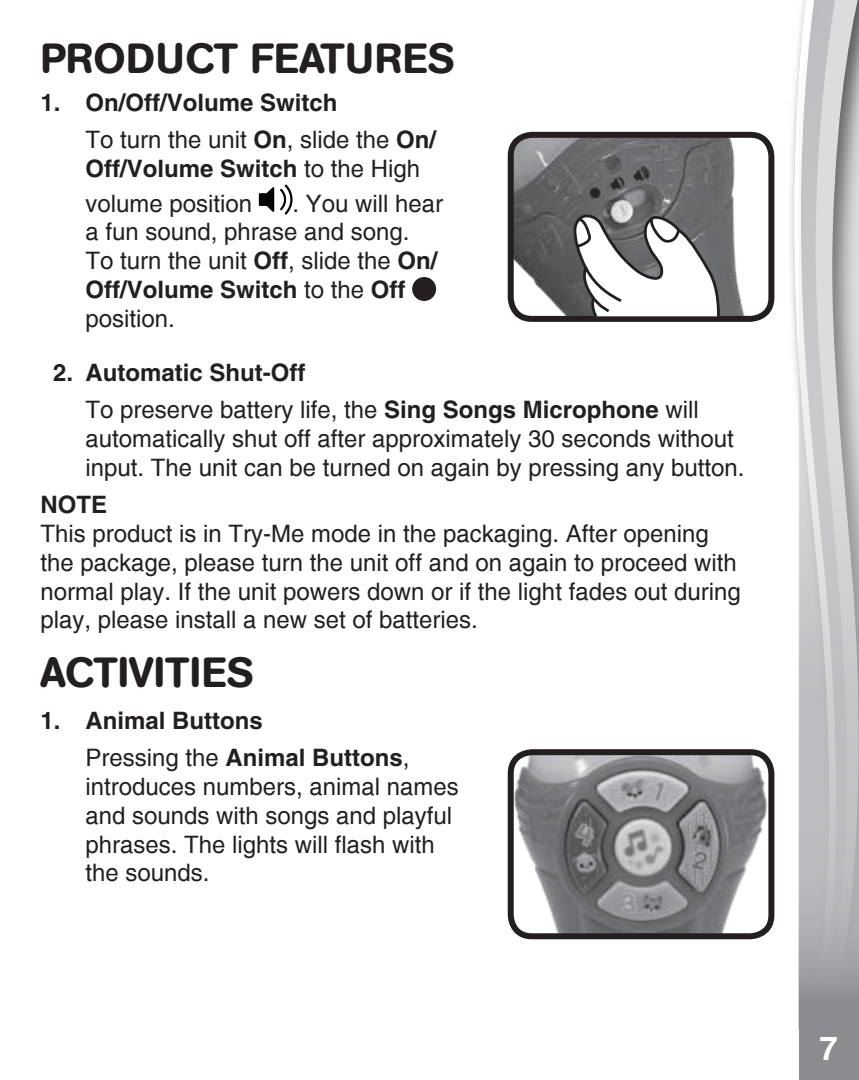
<style>
.page{position:relative;width:859px;height:1080px;background:#fff}
.page>*{position:absolute;margin:0;border:0;box-sizing:border-box;transform-origin:0 0}
.t1{font:500 42px "AG Book Rounded";letter-spacing:.02em;color:#231f20}
.t2{font:500 42px "AG Book Rounded";color:#231f20}
.t3{font:700 33px "Helvetica";color:#fff}
.t4{font:24px/28.8px "Helvetica";color:#231f20}
.t5{font:700 24px/37.2px "Helvetica";color:#231f20}
.s1{font-weight:400}
.s2{font-weight:700}
</style>
<div class="page">
<svg style="left:793px;top:45px;width:6px;height:984px"></svg>
<svg style="left:799px;top:0;width:60px;height:1080px"></svg>
<svg style="left:259px;top:184px;width:34px;height:31px"></svg>
<div style="left:412px;top:277px;width:24px;height:24px;background:#231f20;border-radius:50%"></div>
<img style="left:511px;top:135px;width:260px;height:180px">
<div style="left:508px;top:132px;width:266px;height:190px;border:6px solid #231f20;border-radius:21px"></div>
<svg style="left:573px;top:212px;width:158px;height:104px"></svg>
<img style="left:515px;top:756px;width:256px;height:180px">
<div style="left:508px;top:749px;width:266px;height:190px;border:6px solid #231f20;border-radius:21px"></div>
<h1 class="t1" style="left:40px;top:34px;width:416px">PRODUCT FEATURES</h1>
<p class="t5" style="left:85px;top:83px;width:352px;text-indent:-45px">1. On/Off/Volume Switch<br><span class="s1">To turn the unit</span> On<span class="s1">, slide the</span> On/</p>
<p class="t4" style="left:85px;top:151px;width:336px;line-height:34.8px"><span class="s2">Off/Volume Switch</span> to the High volume position</p>
<p class="t4" style="left:85px;top:189px;width:359px;text-indent:207px">. You will hear a fun sound, phrase and song.<br>To turn the unit <span class="s2">Off</span>, slide the <span class="s2">On/<br>Off/Volume Switch</span> to the <span class="s2">Off </span>position.</p>
<p class="t5" style="left:85px;top:354px;width:615px;text-indent:-32px">2. Automatic Shut-Off<br><span class="s1">To preserve battery life, the</span> Sing Songs Microphone <span class="s1">will</span></p>
<p class="t4" style="left:85px;top:425px;width:661px">automatically shut off after approximately 30 seconds without input. The unit can be turned on again by pressing any button.</p>
<p class="t5" style="left:40px;top:486px;width:68px">NOTE</p>
<p class="t4" style="left:40px;top:519px;width:702px">This product is in Try-Me mode in the packaging. After opening the package, please turn the unit off and on again to proceed with normal play. If the unit powers down or if the light fades out during play, please install a new set of batteries.</p>
<h1 class="t2" style="left:40px;top:648px;width:215px">ACTIVITIES</h1>
<p class="t5" style="left:85px;top:702px;width:326px;text-indent:-45px">1. Animal Buttons<br><span class="s1">Pressing the</span> Animal Buttons<span class="s1">,</span></p>
<p class="t4" style="left:85px;top:772px;width:375px">introduces numbers, animal names and sounds with songs and playful phrases. The lights will flash with the sounds.</p>
<h2 class="t3" style="left:820px;top:1025px;width:25px">7 <sup>7</sup>7</h2>
</div>
